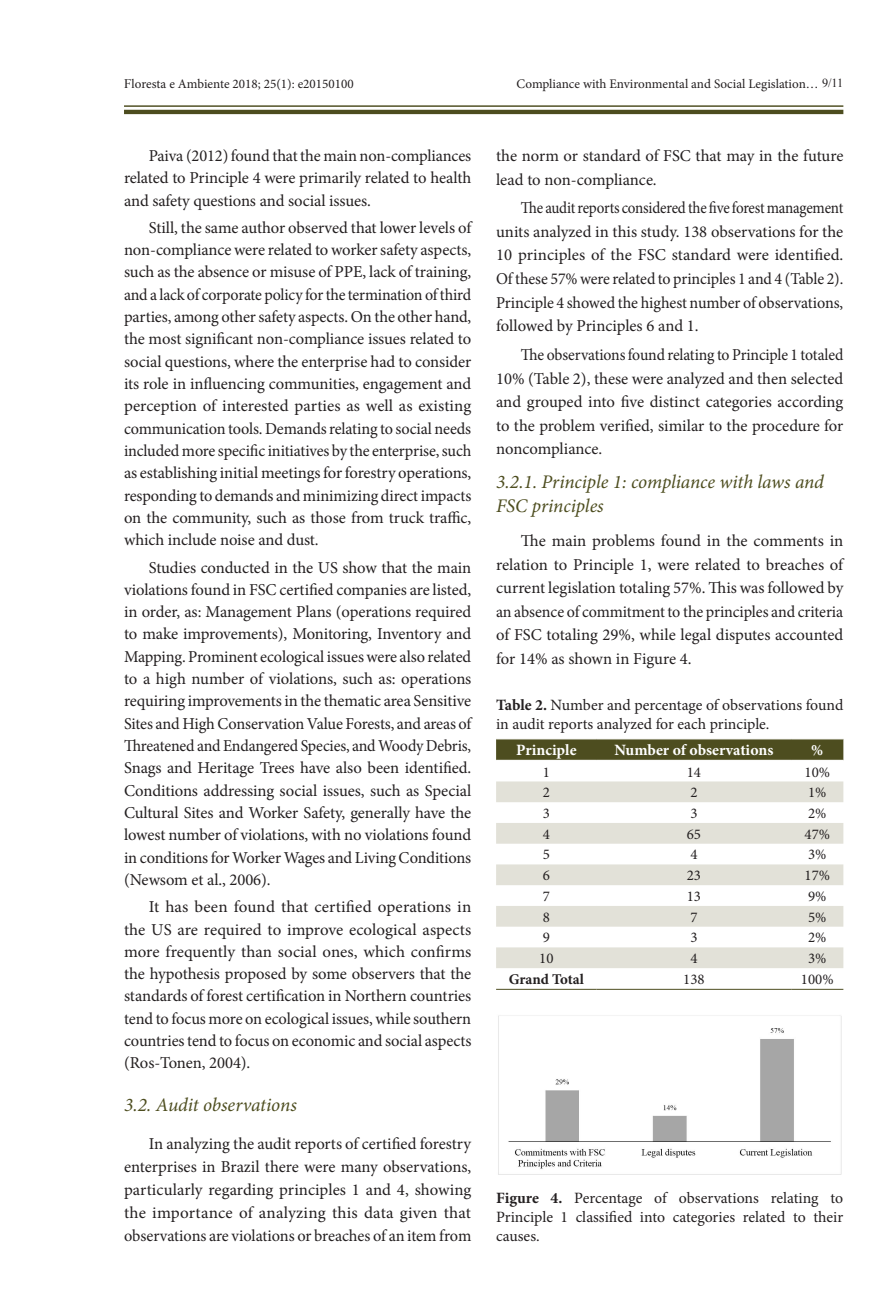
<style>
.page{position:relative;width:893px;height:1315px;background:#fff}
.page>*{position:absolute;margin:0;border:0;box-sizing:border-box;transform-origin:0 0}
.Heading3{font:italic 19.25px/24px "Minion Pro";letter-spacing:-.005em;color:#4d4d1f}
.Heading2{font:italic 19.25px "Minion Pro";letter-spacing:-.005em;color:#4d4d1f}
.Paragraph{font:16.62px/22.2px "Minion Pro";letter-spacing:-.005em;color:#231f20;text-align:justify}
.Paragraph-2{font:16.62px/23.6px "Minion Pro";letter-spacing:-.005em;color:#231f20;text-align:justify;scale:.91 1}
.Paragraph-3{font:16.62px/23.6px "Minion Pro";letter-spacing:-.005em;color:#231f20;text-align:justify;scale:.95 1}
.FigureCaption{font:15.75px/18.9px "Minion Pro";color:#231f20;text-align:justify}
.TableTitle{font:15.75px/18.9px "Minion Pro";color:#231f20}
.TableHead{font:700 15.75px "Minion Pro";color:#fff}
.TableBody{font:14.88px "Minion Pro";color:#231f20}
.TableBody-2{font:700 14.88px "Minion Pro";letter-spacing:-.005em;color:#231f20}
.t1{font:13.12px "Minion Pro";color:#231f20}
.s1{font-family:"Times New Roman"}
.s2{font-family:"Times New Roman";font-size:12.25px}
.s3{font-weight:700}
</style>
<div class="page">
<hr style="left:124px;top:110px;width:719px;height:4px;background:#4d4d1f">
<hr style="left:124px;top:105px;width:719px;height:2px;background:#4d4d1f">
<svg style="left:496px;top:739px;width:347px;height:21px;background:#525225"></svg>
<svg style="left:496px;top:988px;width:347px;height:1px"></svg>
<svg style="left:496px;top:781px;width:347px;height:187px;fill:#e2e1d8"></svg>
<hr style="left:496px;top:989px;width:101px;height:1px;background:#4d4d1f">
<hr style="left:597px;top:989px;width:194px;height:1px;background:#4d4d1f">
<hr style="left:791px;top:989px;width:52px;height:1px;background:#4d4d1f">
<img style="left:498px;top:1015px;width:344px;height:160px">
<p class="t1" style="left:124px;top:75px;width:231px"><span class="s1">Fl</span>oresta e Ambiente 2018; 25(1): e20150100</p>
<p class="t1" style="left:517px;top:75px;width:328px">Compliance with Environmental and Social Legislation… <span class="s2">9/11</span></p>
<p class="Paragraph" style="left:124px;top:145px;width:349px;text-indent:25px">Paiva (2012) found that the main non-compliances related to Principle 4 were primarily related to health and safety questions and social issues.</p>
<p class="Paragraph" style="left:124px;top:216px;width:349px;text-indent:25px">Still, the same author observed that lower levels of non-compliance were related to worker safety aspects, such as the absence or misuse of PPE, lack of training, and a lack of corporate policy for the termination of third parties, among other safety aspects. On the other hand, the most significant non-compliance issues related to social questions, where the enterprise had to consider its role in influencing communities, engagement and perception of interested parties as well as existing communication tools. Demands relating to social needs included more specific initiatives by the enterprise, such as establishing initial meetings for forestry operations, responding to demands and minimizing direct impacts on the community, such as those from truck traffic, which include noise and dust.</p>
<p class="Paragraph" style="left:124px;top:556px;width:349px;text-indent:25px">Studies conducted in the US show that the main violations found in FSC certified companies are listed, in order, as: Management Plans (operations required to make improvements), Monitoring, Inventory and Mapping. Prominent ecological issues were also related to a high number of violations, such as: operations requiring improvements in the thematic area Sensitive Sites and High Conservation Value Forests, and areas of Threatened and Endangered Species, and Woody Debris, Snags and Heritage Trees have also been identified.<br>Conditions addressing social issues, such as Special Cultural Sites and Worker Safety, generally have the lowest number of violations, with no violations found in conditions for Worker Wages and Living Conditions (Newsom et al., 2006).</p>
<p class="Paragraph" style="left:124px;top:896px;width:349px;text-indent:25px">It has been found that certified operations in the US are required to improve ecological aspects more frequently than social ones, which confirms the hypothesis proposed by some observers that the standards of forest certification in Northern countries tend to focus more on ecological issues, while southern countries tend to focus on economic and social aspects (Ros-Tonen, 2004).</p>
<p class="Heading2" style="left:124px;top:1092px;width:174px">3.2. Audit observations</p>
<p class="Paragraph" style="left:124px;top:1132px;width:349px;line-height:22.8px;text-indent:25px">In analyzing the audit reports of certified forestry enterprises in Brazil there were many observations, particularly regarding principles 1 and 4, showing the importance of analyzing this data given that observations are violations or breaches of an item from</p>
<p class="Paragraph" style="left:496px;top:144px;width:349px;line-height:23.6px">the norm or standard of FSC that may in the future lead to non-compliance.</p>
<p class="Paragraph-2" style="left:496px;top:196px;width:383px;text-indent:25px">The audit reports considered the five forest management units analyzed in this study. 138 observations for the 10 principles of the FSC standard were identified.<br>Of these 57% were related to principles 1 and 4 (Table 2).<br>Principle 4 showed the highest number of observations, followed by Principles 6 and 1.</p>
<p class="Paragraph-3" style="left:496px;top:343px;width:367px;text-indent:25px">The observations found relating to Principle 1 totaled 10% (Table 2), these were analyzed and then selected and grouped into five distinct categories according to the problem verified, similar to the procedure for noncompliance.</p>
<p class="Heading3" style="left:496px;top:470px;width:329px">3.2.1. Principle 1: compliance with laws and<br>FSC principles</p>
<p class="Paragraph" style="left:496px;top:529px;width:349px;line-height:23.6px;text-indent:25px">The main problems found in the comments in relation to Principle 1, were related to breaches of current legislation totaling 57%. This was followed by an absence of commitment to the principles and criteria of FSC totaling 29%, while legal disputes accounted for 14% as shown in Figure 4.</p>
<p class="TableTitle" style="left:496px;top:695px;width:349px"><span class="s3">Table 2.</span> Number and percentage of observations found in audit reports analyzed for each principle.</p>
<p class="TableHead" style="left:516px;top:739px;width:62px">Principle</p>
<p class="TableHead" style="left:614px;top:739px;width:160px">Number of observations</p>
<p class="TableHead" style="left:811px;top:739px;width:14px">%</p>
<p class="TableBody" style="left:543px;top:762px;width:9px">1</p>
<p class="TableBody" style="left:687px;top:762px;width:16px">14</p>
<p class="TableBody" style="left:804px;top:762px;width:27px">10%</p>
<p class="TableBody" style="left:543px;top:782px;width:9px">2</p>
<p class="TableBody" style="left:690px;top:782px;width:9px">2</p>
<p class="TableBody" style="left:808px;top:782px;width:20px">1%</p>
<p class="TableBody" style="left:543px;top:803px;width:9px">3</p>
<p class="TableBody" style="left:690px;top:803px;width:9px">3</p>
<p class="TableBody" style="left:808px;top:803px;width:20px">2%</p>
<p class="TableBody" style="left:543px;top:824px;width:9px">4</p>
<p class="TableBody" style="left:687px;top:824px;width:16px">65</p>
<p class="TableBody" style="left:804px;top:824px;width:27px">47%</p>
<p class="TableBody" style="left:543px;top:844px;width:9px">5</p>
<p class="TableBody" style="left:690px;top:844px;width:9px">4</p>
<p class="TableBody" style="left:808px;top:844px;width:20px">3%</p>
<p class="TableBody" style="left:543px;top:865px;width:9px">6</p>
<p class="TableBody" style="left:687px;top:865px;width:16px">23</p>
<p class="TableBody" style="left:804px;top:865px;width:27px">17%</p>
<p class="TableBody" style="left:543px;top:886px;width:9px">7</p>
<p class="TableBody" style="left:687px;top:886px;width:16px">13</p>
<p class="TableBody" style="left:808px;top:886px;width:20px">9%</p>
<p class="TableBody" style="left:543px;top:907px;width:9px">8</p>
<p class="TableBody" style="left:690px;top:907px;width:9px">7</p>
<p class="TableBody" style="left:808px;top:907px;width:20px">5%</p>
<p class="TableBody" style="left:543px;top:927px;width:9px">9</p>
<p class="TableBody" style="left:690px;top:927px;width:9px">3</p>
<p class="TableBody" style="left:808px;top:927px;width:20px">2%</p>
<p class="TableBody" style="left:539px;top:948px;width:16px">10</p>
<p class="TableBody" style="left:690px;top:948px;width:9px">4</p>
<p class="TableBody" style="left:808px;top:948px;width:20px">3%</p>
<p class="TableBody-2" style="left:509px;top:968px;width:77px">Grand Total</p>
<p class="TableBody" style="left:683px;top:969px;width:23px">138</p>
<p class="TableBody" style="left:801px;top:969px;width:34px">100%</p>
<p class="FigureCaption" style="left:496px;top:1188px;width:349px"><span class="s3">Figure 4.</span> Percentage of observations relating to Principle 1 classified into categories related to their causes.</p>
</div>
